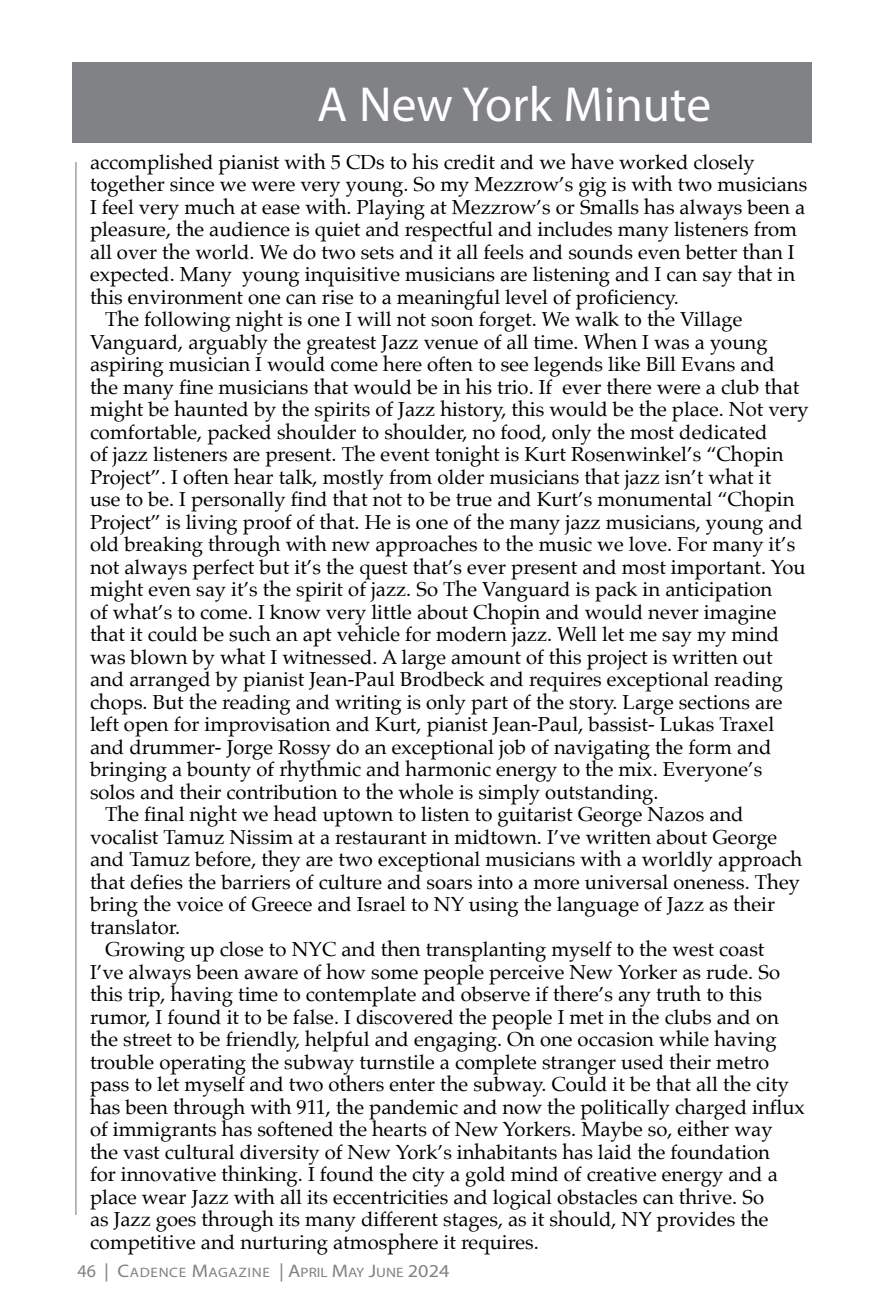
<style>
.page{position:relative;width:891px;height:1296px;background:#fff}
.page>*{position:absolute;margin:0;border:0;box-sizing:border-box;transform-origin:0 0}
.t1{font:49.5px "Myriad Pro";color:#fff}
.t2{font:20.25px "Palatino";color:#000}
.t3{font:13.72px "Myriad Pro";letter-spacing:.04em;color:#808285;scale:1.11 1}
.s1{font-size:18px}
.s2{font-size:18.22px}
</style>
<div class="page">
<div style="left:72px;top:62px;width:740px;height:81px;background:#808285"></div>
<hr style="left:75px;top:162px;width:1px;height:1053px;background:#808285">
<h1 class="t1" style="left:317px;top:74px;width:395px">A New York Minute</h1>
<p class="t2" style="left:90px;top:145px;width:666px">accomplished pianist with 5 CDs to his credit and we have worked closely</p>
<p class="t2" style="left:90px;top:167px;width:719px">together since we were very young. So my Mezzrow’s gig is with two musicians</p>
<p class="t2" style="left:90px;top:190px;width:717px">I feel very much at ease with. Playing at Mezzrow’s or Smalls has always been a</p>
<p class="t2" style="left:90px;top:212px;width:709px">pleasure, the audience is quiet and respectful and includes many listeners from</p>
<p class="t2" style="left:90px;top:235px;width:706px">all over the world. We do two sets and it all feels and sounds even better than I</p>
<p class="t2" style="left:90px;top:257px;width:707px">expected. Many young inquisitive musicians are listening and I can say that in</p>
<p class="t2" style="left:90px;top:280px;width:590px">this environment one can rise to a meaningful level of proficiency.</p>
<p class="t2" style="left:105px;top:302px;width:639px">The following night is one I will not soon forget. We walk to the Village</p>
<p class="t2" style="left:90px;top:325px;width:679px">Vanguard, arguably the greatest Jazz venue of all time. When I was a young</p>
<p class="t2" style="left:90px;top:347px;width:686px">aspiring musician I would come here often to see legends like Bill Evans and</p>
<p class="t2" style="left:90px;top:370px;width:711px">the many fine musicians that would be in his trio. If ever there were a club that</p>
<p class="t2" style="left:90px;top:392px;width:720px">might be haunted by the spirits of Jazz history, this would be the place. Not very</p>
<p class="t2" style="left:90px;top:415px;width:679px">comfortable, packed shoulder to shoulder, no food, only the most dedicated</p>
<p class="t2" style="left:90px;top:437px;width:695px">of jazz listeners are present. The event tonight is Kurt Rosenwinkel’s “Chopin</p>
<p class="t2" style="left:90px;top:460px;width:683px">Project”. I often hear talk, mostly from older musicians that jazz isn’t what it</p>
<p class="t2" style="left:90px;top:482px;width:706px">use to be. I personally find that not to be true and Kurt’s monumental “Chopin</p>
<p class="t2" style="left:90px;top:505px;width:714px">Project” is living proof of that. He is one of the many jazz musicians, young and</p>
<p class="t2" style="left:90px;top:527px;width:707px">old breaking through with new approaches to the music we love. For many it’s</p>
<p class="t2" style="left:90px;top:550px;width:717px">not always perfect but it’s the quest that’s ever present and most important. You</p>
<p class="t2" style="left:90px;top:572px;width:684px">might even say it’s the spirit of jazz. So The Vanguard is pack in anticipation</p>
<p class="t2" style="left:90px;top:595px;width:688px">of what’s to come. I know very little about Chopin and would never imagine</p>
<p class="t2" style="left:90px;top:617px;width:691px">that it could be such an apt vehicle for modern jazz. Well let me say my mind</p>
<p class="t2" style="left:90px;top:640px;width:684px">was blown by what I witnessed. A large amount of this project is written out</p>
<p class="t2" style="left:90px;top:662px;width:695px">and arranged by pianist Jean-Paul Brodbeck and requires exceptional reading</p>
<p class="t2" style="left:90px;top:685px;width:694px">chops. But the reading and writing is only part of the story. Large sections are</p>
<p class="t2" style="left:90px;top:707px;width:686px">left open for improvisation and Kurt, pianist Jean-Paul, bassist- Lukas Traxel</p>
<p class="t2" style="left:90px;top:730px;width:683px">and drummer- Jorge Rossy do an exceptional job of navigating the form and</p>
<p class="t2" style="left:90px;top:752px;width:674px">bringing a bounty of rhythmic and harmonic energy to the mix. Everyone’s</p>
<p class="t2" style="left:90px;top:775px;width:570px">solos and their contribution to the whole is simply outstanding.</p>
<p class="t2" style="left:105px;top:797px;width:640px">The final night we head uptown to listen to guitarist George Nazos and</p>
<p class="t2" style="left:90px;top:820px;width:689px">vocalist Tamuz Nissim at a restaurant in midtown. I’ve written about George</p>
<p class="t2" style="left:90px;top:842px;width:714px">and Tamuz before, they are two exceptional musicians with a worldly approach</p>
<p class="t2" style="left:90px;top:865px;width:711px">that defies the barriers of culture and soars into a more universal oneness. They</p>
<p class="t2" style="left:90px;top:887px;width:687px">bring the voice of Greece and Israel to NY using the language of Jazz as their</p>
<p class="t2" style="left:90px;top:910px;width:92px">translator.</p>
<p class="t2" style="left:105px;top:932px;width:661px">Growing up close to NYC and then transplanting myself to the west coast</p>
<p class="t2" style="left:90px;top:955px;width:692px">I’ve always been aware of how some people perceive New Yorker as rude. So</p>
<p class="t2" style="left:90px;top:977px;width:673px">this trip, having time to contemplate and observe if there’s any truth to this</p>
<p class="t2" style="left:90px;top:1000px;width:690px">rumor, I found it to be false. I discovered the people I met in the clubs and on</p>
<p class="t2" style="left:90px;top:1022px;width:688px">the street to be friendly, helpful and engaging. On one occasion while having</p>
<p class="t2" style="left:90px;top:1045px;width:681px">trouble operating the subway turnstile a complete stranger used their metro</p>
<p class="t2" style="left:90px;top:1067px;width:701px">pass to let myself and two others enter the subway. Could it be that all the city</p>
<p class="t2" style="left:90px;top:1090px;width:717px">has been through with 911, the pandemic and now the politically charged influx</p>
<p class="t2" style="left:90px;top:1112px;width:684px">of immigrants has softened the hearts of New Yorkers. Maybe so, either way</p>
<p class="t2" style="left:90px;top:1135px;width:682px">the vast cultural diversity of New York’s inhabitants has laid the foundation</p>
<p class="t2" style="left:90px;top:1157px;width:689px">for innovative thinking. I found the city a gold mind of creative energy and a</p>
<p class="t2" style="left:90px;top:1180px;width:676px">place wear Jazz with all its eccentricities and logical obstacles can thrive. So</p>
<p class="t2" style="left:90px;top:1202px;width:680px">as Jazz goes through its many different stages, as it should, NY provides the</p>
<p class="t2" style="left:90px;top:1225px;width:450px">competitive and nurturing atmosphere it requires.</p>
<p class="t3" style="left:78px;top:1264px;width:336px"><span class="s1">46</span> <span class="s2">|</span> <span class="s2">C</span>ADENCE <span class="s2">M</span>AGAZINE <span class="s2">| A</span>PRIL <span class="s2">M</span>AY <span class="s2">J</span>UNE <span class="s2">2024</span></p>
</div>
